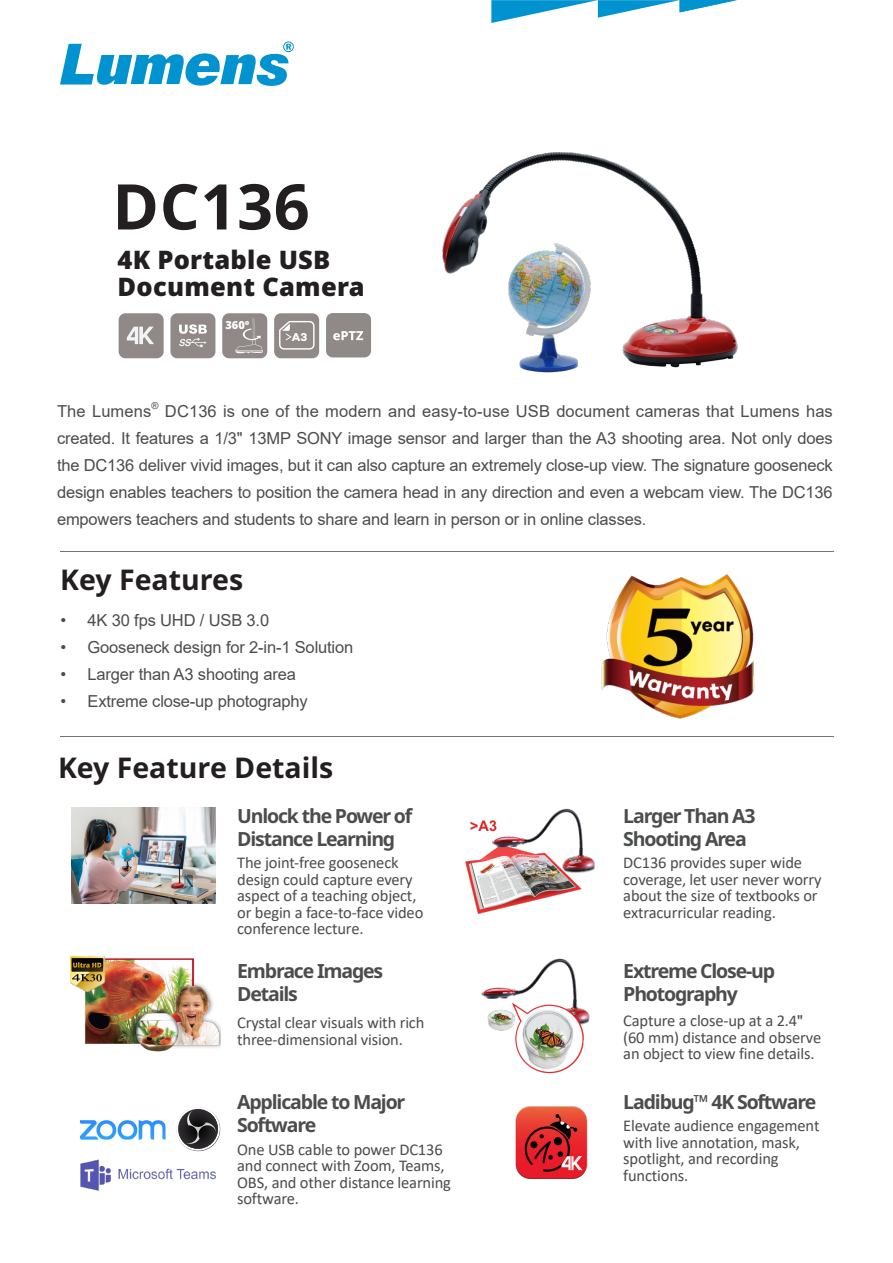
<style>
.page{position:relative;width:893px;height:1263px;background:#fff}
.page>*{position:absolute;margin:0;border:0;box-sizing:border-box;transform-origin:0 0}
.t1{font:700 63px "Noto Sans";letter-spacing:.01em;color:#231f20}
.t2{font:700 28.5px "Noto Sans";color:#231f20}
.t3{font:900 25.5px/27px "Noto Sans";letter-spacing:.01em;color:#231f20}
.t4{font:700 19.5px/23.4px "Noto Sans";letter-spacing:-.06em;color:#4b4c4d}
.t5{font:16.5px/27px "Arial";letter-spacing:-.01em;color:#4b4c4d;text-align:justify}
.t6{font:16.5px/16.5px "Calibri";letter-spacing:-.01em;color:#4b4c4d}
.t7{font:700 11.85px "Galano Grotesque DEMO";color:#fff}
.t8{font:900 11.1px "Noto Sans";color:#fff}
.t9{font:9.6px "Arial";color:#4b4c4d}
.s1{font-family:"Arial"}
</style>
<div class="page">
<hr style="left:60px;top:551px;width:774px;height:1px;background:#777372">
<hr style="left:60px;top:736px;width:774px;height:1px;background:#777372">
<svg style="left:491px;top:0;width:246px;height:23px"></svg>
<svg style="left:60px;top:41px;width:234px;height:45px"></svg>
<img style="left:70px;top:956px;width:150px;height:96px">
<img style="left:442px;top:152px;width:296px;height:221px">
<img style="left:72px;top:808px;width:143px;height:95px">
<img style="left:515px;top:1106px;width:73px;height:73px">
<div style="left:119px;top:313px;width:45px;height:45px;background:#908987;border-radius:7px"></div>
<svg style="left:127px;top:327px;width:27px;height:17px"></svg>
<div style="left:170px;top:313px;width:45px;height:45px;background:#908987;border-radius:7px"></div>
<svg style="left:179px;top:324px;width:28px;height:23px"></svg>
<div style="left:222px;top:313px;width:45px;height:45px;background:#908987;border-radius:7px"></div>
<svg style="left:235px;top:318px;width:28px;height:35px"></svg>
<div style="left:274px;top:313px;width:45px;height:45px;background:#908987;border-radius:7px"></div>
<img style="left:481px;top:958px;width:109px;height:116px">
<img style="left:465px;top:808px;width:130px;height:106px">
<img style="left:80px;top:1120px;width:86px;height:19px">
<img style="left:80px;top:1159px;width:136px;height:32px">
<svg style="left:176px;top:1107px;width:44px;height:44px"></svg>
<svg style="left:178px;top:1109px;width:40px;height:40px"></svg>
<svg style="left:186px;top:1110px;width:30px;height:34px"></svg>
<svg style="left:279px;top:321px;width:36px;height:29px"></svg>
<img style="left:601px;top:574px;width:154px;height:145px">
<div style="left:326px;top:313px;width:45px;height:44px;background:#8f8987;border-radius:7px"></div>
<svg style="left:333px;top:331px;width:30px;height:9px"></svg>
<p class="t1" style="left:112px;top:162px;width:199px">DC136</p>
<p class="t3" style="left:118px;top:246px;width:249px">4K Portable USB<br>Document Camera</p>
<p class="t8" style="left:225px;top:316px;width:26px">360°</p>
<p class="t7" style="left:292px;top:331px;width:17px">A3</p>
<p class="t5" style="left:57px;top:397px;width:96px">The Lumens</p>
<p class="t9" style="left:151px;top:399px;width:9px">®</p>
<p class="t5" style="left:57px;top:397px;width:777px;text-indent:108px">DC136 is one of the modern and easy-to-use USB document cameras that Lumens has created. It features a 1/3" 13MP SONY image sensor and larger than the A3 shooting area. Not only does the DC136 deliver vivid images, but it can also capture an extremely close-up view. The signature gooseneck design enables teachers to position the camera head in any direction and even a webcam view. The DC136 empowers teachers and students to share and learn in person or in online classes.</p>
<p class="t2" style="left:60px;top:560px;width:184px">Key Features</p>
<p class="t5" style="left:60px;top:607px;width:210px">• 4K 30 fps UHD / USB 3.0</p>
<p class="t5" style="left:60px;top:634px;width:294px">• Gooseneck design for 2-in-1 Solution</p>
<p class="t5" style="left:60px;top:661px;width:237px">• Larger than A3 shooting area</p>
<p class="t5" style="left:60px;top:688px;width:249px">• Extreme close-up photography</p>
<p class="t2" style="left:58px;top:747px;width:277px">Key Feature Details</p>
<p class="t4" style="left:237px;top:804px;width:177px">Unlock the Power of<br>Distance Learning</p>
<p class="t6" style="left:237px;top:854px;width:188px">The joint-free gooseneck design could capture every aspect of a teaching object, or begin a face-to-face video conference lecture.</p>
<p class="t4" style="left:237px;top:959px;width:148px">Embrace Images<br>Details</p>
<p class="t6" style="left:237px;top:1014px;width:189px">Crystal clear visuals with rich three-dimensional vision.</p>
<p class="t4" style="left:237px;top:1091px;width:170px">Applicable to Major<br>Software</p>
<p class="t6" style="left:237px;top:1140px;width:215px">One USB cable to power DC136 and connect with Zoom, Teams,<br>OBS, and other distance learning software.</p>
<p class="t4" style="left:623px;top:804px;width:134px">Larger Than A3<br>Shooting Area</p>
<p class="t6" style="left:623px;top:854px;width:200px">DC136 provides super wide coverage, let user never worry about the size of textbooks or extracurricular reading.</p>
<p class="t4" style="left:623px;top:959px;width:153px">Extreme Close-up<br>Photography</p>
<p class="t6" style="left:623px;top:1012px;width:199px">Capture a close-up at a 2.4<span class="s1">" </span>(60 mm) distance and observe an object to view fine details.</p>
<p class="t4" style="left:623px;top:1091px;width:194px">Ladibug™ 4K Software</p>
<p class="t6" style="left:623px;top:1117px;width:198px">Elevate audience engagement with live annotation, mask, spotlight, and recording functions.</p>
</div>
